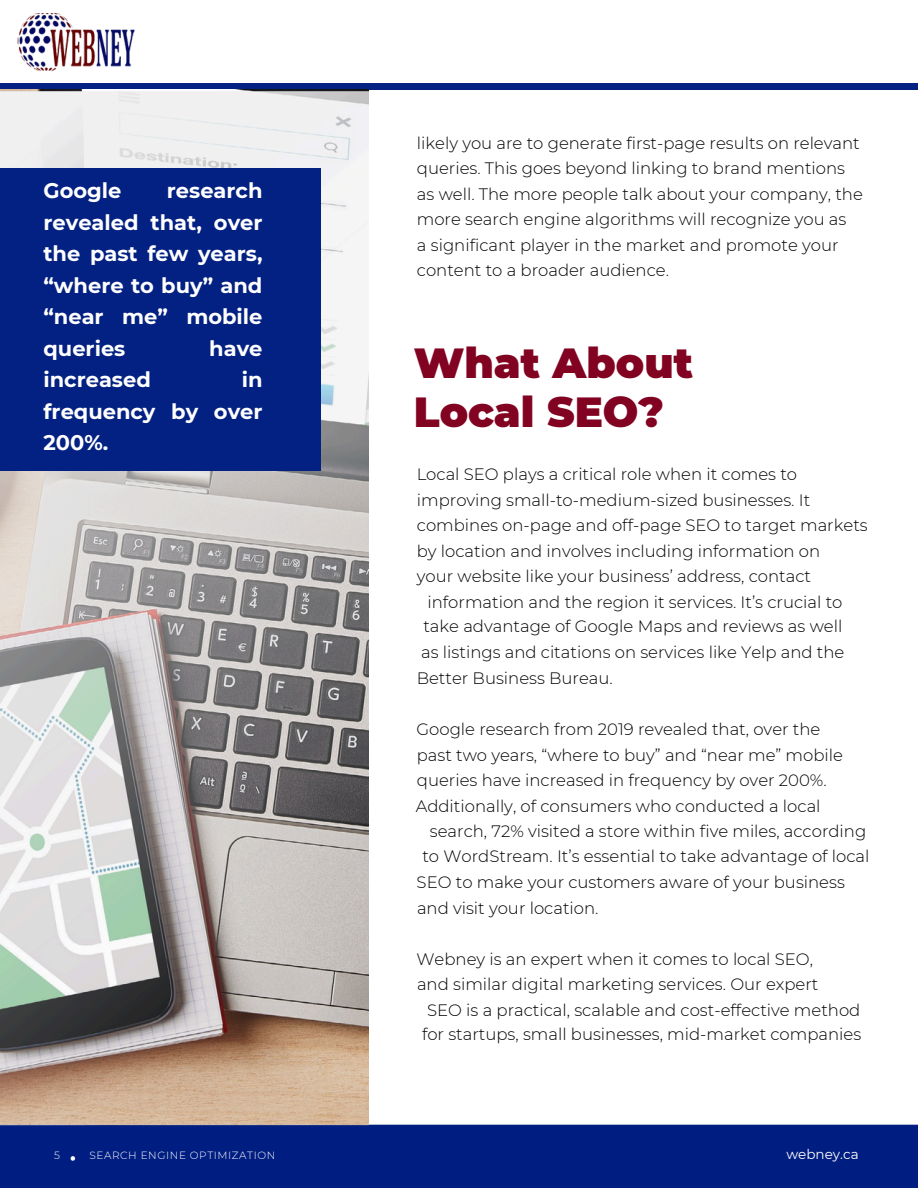
<style>
.page{position:relative;width:918px;height:1188px;background:#fff}
.page>*{position:absolute;margin:0;border:0;box-sizing:border-box;transform-origin:0 0}
.t1{font:900 42px/49.5px "Montserrat";color:#820321}
.t2{font:700 21px/31.5px "Montserrat";color:#fff;text-align:justify}
.t3{font:300 16.5px/24.8px "Montserrat";color:#000;text-align:center}
.t4{font:13.5px "Montserrat";color:#fff}
.t5{font:300 10.5px "Montserrat";letter-spacing:.055em;color:#fff}
</style>
<div class="page">
<div style="left:0;top:83px;width:918px;height:7px;background:#032182"></div>
<div style="left:0;top:1124px;width:918px;height:64px;background:#001e82"></div>
<img style="left:0;top:90px;width:369px;height:1036px">
<div style="left:0;top:168px;width:320px;height:303px;background:#032182"></div>
<img style="left:17px;top:14px;width:118px;height:58px">
<h3 class="t2" style="left:43px;top:175px;width:221px;text-indent:123px">research revealed that, over the past few years, “where to buy” and “near me” mobile queries</h3>
<h3 class="t2" style="left:43px;top:175px;width:79px">Google</h3>
<h3 class="t2" style="left:209px;top:333px;width:55px">have</h3>
<h3 class="t2" style="left:43px;top:364px;width:221px;text-indent:198px">in frequency by over 200%.</h3>
<h3 class="t2" style="left:43px;top:364px;width:109px">increased</h3>
<p class="t5" style="left:54px;top:1149px;width:7px">5</p>
<p class="t5" style="left:89px;top:1149px;width:188px">SEARCH ENGINE OPTIMIZATION</p>
<h3 class="t3" style="left:417px;top:130px;width:444px">likely you are to generate first-page results on relevant</h3>
<h3 class="t3" style="left:417px;top:156px;width:430px">queries. This goes beyond linking to brand mentions</h3>
<h3 class="t3" style="left:417px;top:181px;width:447px">as well. The more people talk about your company, the</h3>
<h3 class="t3" style="left:417px;top:207px;width:431px">more search engine algorithms will recognize you as</h3>
<h1 class="t3" style="left:417px;top:232px;width:423px">a significant player in the market and promote your</h1>
<h3 class="t3" style="left:417px;top:258px;width:254px">content to a broader audience.</h3>
<h3 class="t1" style="left:414px;top:338px;width:281px">What About<br>Local SEO?</h3>
<h3 class="t3" style="left:417px;top:462px;width:382px">Local SEO plays a critical role when it comes to</h3>
<h3 class="t3" style="left:417px;top:487px;width:395px">improving small-to-medium-sized businesses. It</h3>
<h3 class="t3" style="left:417px;top:513px;width:452px">combines on-page and off-page SEO to target markets</h3>
<h3 class="t3" style="left:417px;top:538px;width:405px">by location and involves including information on</h3>
<h3 class="t3" style="left:417px;top:564px;width:396px">your website like your business’ address, contact</h3>
<h3 class="t3" style="left:421px;top:589px;width:425px;line-height:25.3px">information and the region it services. It’s crucial to take advantage of Google Maps and reviews as well as listings and citations on services like Yelp and the</h3>
<h3 class="t3" style="left:417px;top:666px;width:198px">Better Business Bureau.</h3>
<h3 class="t3" style="left:417px;top:717px;width:405px">Google research from 2019 revealed that, over the</h3>
<h3 class="t3" style="left:417px;top:742px;width:428px">past two years, “where to buy” and “near me” mobile</h3>
<h3 class="t3" style="left:417px;top:768px;width:411px">queries have increased in frequency by over 200%.</h3>
<h3 class="t3" style="left:416px;top:793px;width:406px">Additionally, of consumers who conducted a local</h3>
<h3 class="t3" style="left:422px;top:819px;width:449px">search, 72% visited a store within five miles, according to WordStream. It’s essential to take advantage of local</h3>
<h3 class="t3" style="left:417px;top:869px;width:430px">SEO to make your customers aware of your business</h3>
<h3 class="t3" style="left:417px;top:896px;width:183px">and visit your location.</h3>
<h2 class="t3" style="left:417px;top:946px;width:398px">Webney is an expert when it comes to local SEO,</h2>
<h3 class="t3" style="left:417px;top:972px;width:403px">and similar digital marketing services. Our expert</h3>
<h3 class="t3" style="left:422px;top:997px;width:441px">SEO is a practical, scalable and cost-effective method for startups, small businesses, mid-market companies</h3>
<p class="t4" style="left:786px;top:1146px;width:74px">webney.ca</p>
</div>
